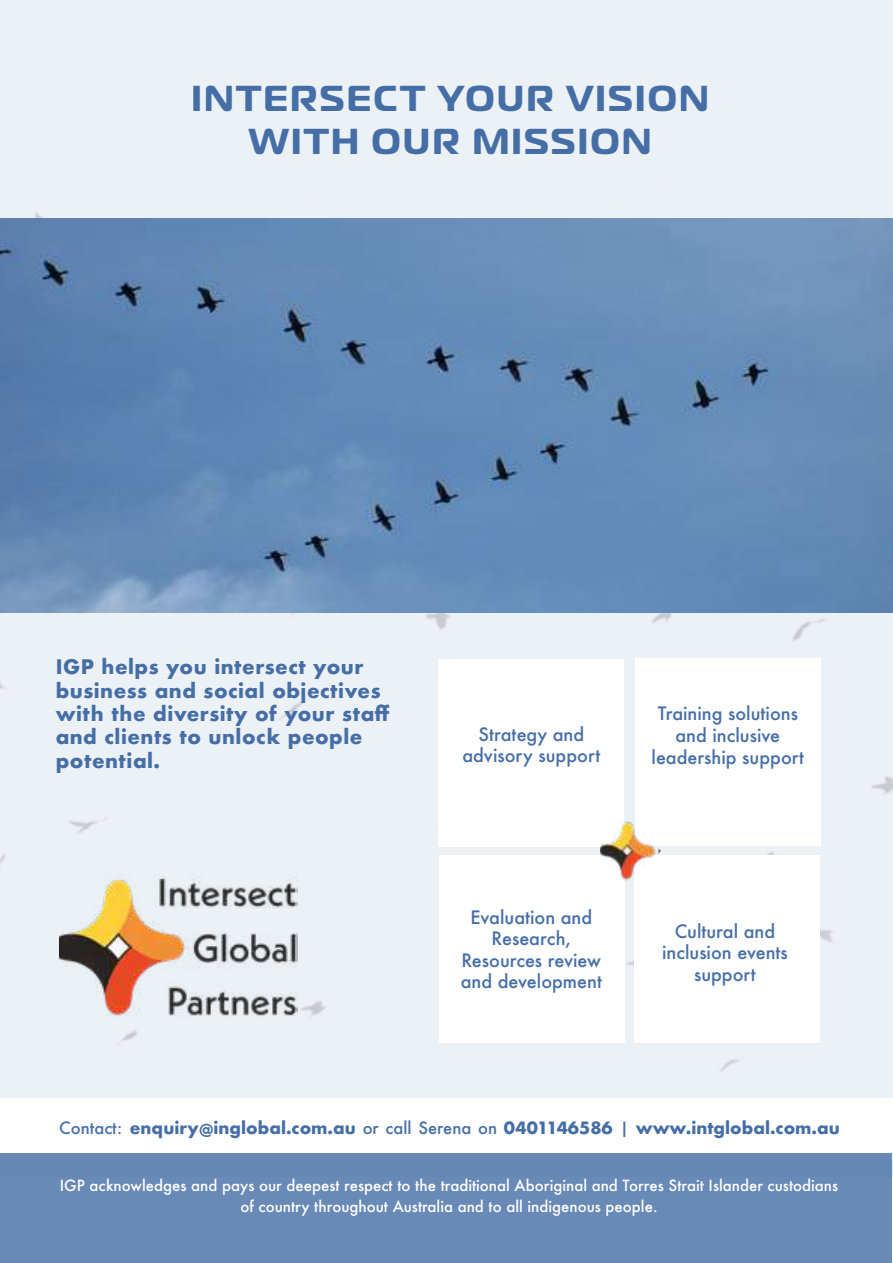
<style>
.page{position:relative;width:893px;height:1263px;background:#fff}
.page>*{position:absolute;margin:0;border:0;box-sizing:border-box;transform-origin:0 0}
.t1{font:700 36px/43.2px "Magistral";letter-spacing:.06em;color:#466ea6;text-align:center}
.t2{font:700 19.5px/23.4px "Futura";letter-spacing:.025em;color:#466ea6}
.t3{font:500 18px/21.6px "Futura";color:#466ea6;text-align:center}
.t4{font:700 16.5px "Futura";color:#466ea6}
.t5{font:500 15px/20.7px "Futura";color:#fff;text-align:center}
.s1{font-weight:500}
</style>
<div class="page">
<div style="left:0;top:0;width:893px;height:1260px;background:#ecf1f6"></div>
<img style="left:0;top:213px;width:893px;height:940px">
<div style="left:0;top:1098px;width:892px;height:62px;background:#fff"></div>
<img style="left:0;top:219px;width:892px;height:393px">
<img style="left:59px;top:874px;width:239px;height:150px">
<div style="left:0;top:1153px;width:892px;height:110px;background:#6989b7"></div>
<div style="left:438px;top:659px;width:186px;height:187px;background:#fff"></div>
<div style="left:635px;top:658px;width:186px;height:187px;background:#fff"></div>
<div style="left:634px;top:856px;width:186px;height:187px;background:#fff"></div>
<div style="left:439px;top:856px;width:185px;height:187px;background:#fff"></div>
<img style="left:600px;top:820px;width:61px;height:63px">
<h1 class="t1" style="left:192px;top:76px;width:519px">INTERSECT YOUR VISION<br>WITH OUR MISSION</h1>
<p class="t2" style="left:56px;top:655px;width:335px">IGP helps you intersect your business and social objectives with the diversity of your staff and clients to unlock people potential.</p>
<p class="t3" style="left:462px;top:723px;width:139px">Strategy and advisory support</p>
<p class="t3" style="left:651px;top:703px;width:154px">Training solutions and inclusive leadership support</p>
<p class="t3" style="left:461px;top:906px;width:143px">Evaluation and<br>Research,<br>Resources review and development</p>
<p class="t3" style="left:662px;top:920px;width:127px">Cultural and inclusion events support</p>
<p class="t4" style="left:59px;top:1116px;width:782px"><span class="s1">Contact:</span> enquiry@inglobal.com.au <span class="s1">or call Serena on</span> 0401146586 <span class="s1">|</span> www.intglobal.com.au</p>
<p class="t5" style="left:60px;top:1175px;width:780px">IGP acknowledges and pays our deepest respect to the traditional Aboriginal and Torres Strait Islander custodians of country throughout Australia and to all indigenous people.</p>
</div>
